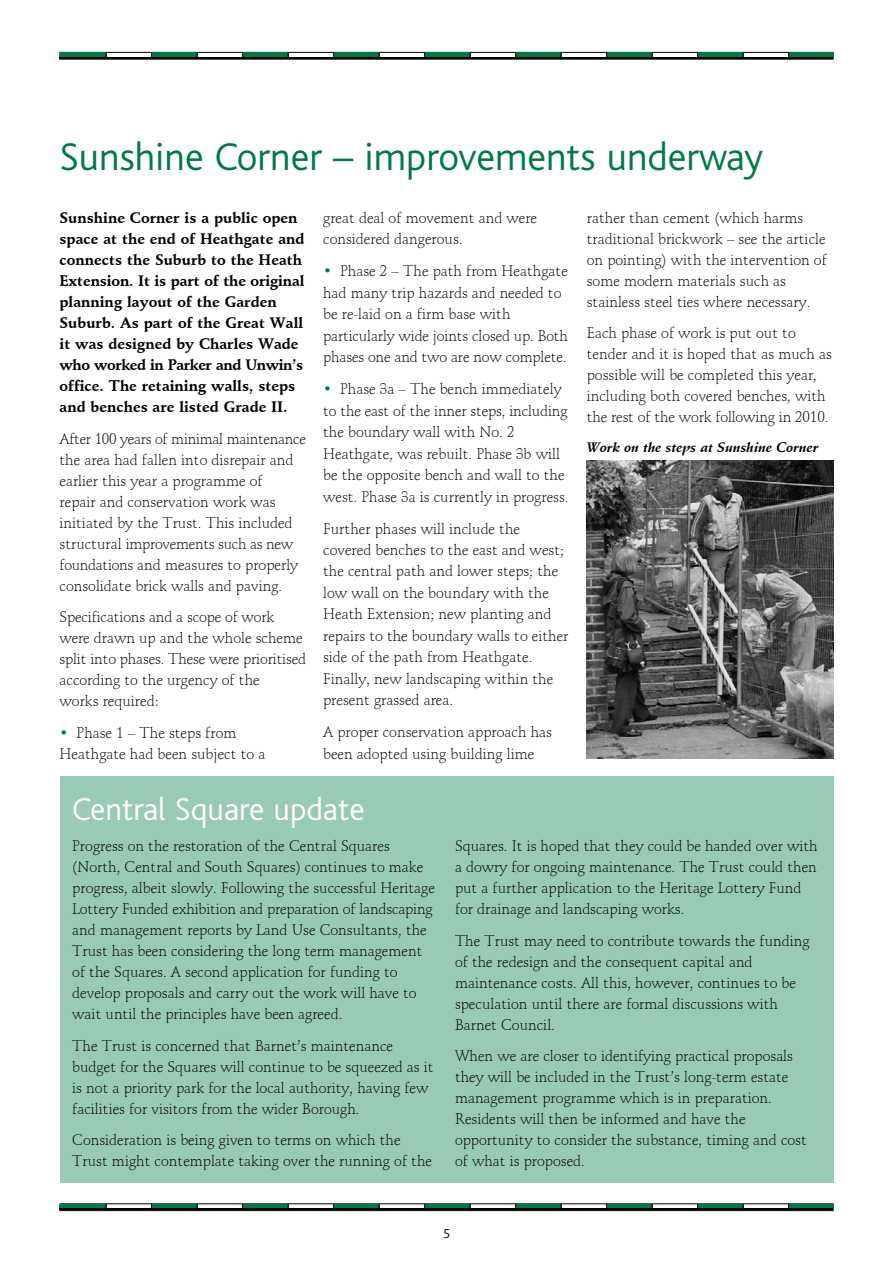
<style>
.page{position:relative;width:893px;height:1263px;background:#fff}
.page>*{position:absolute;margin:0;border:0;box-sizing:border-box;transform-origin:0 0}
.t1{font:300 40.5px "Bliss";color:#007a45}
.t2{font:300 33px "Bliss";color:#fff}
.t3{font:15px/21px "Schneidler BT Light";color:#000}
.t4{font:15px/21px "Schneidler BT Bold";color:#000}
.t5{font:italic 13.5px "Schneidler BT Bold";color:#000}
.t6{font:300 13.5px "Bliss";color:#000}
.s1{color:#007a45}
</style>
<div class="page">
<div style="left:60px;top:1203px;width:773px;height:8px;border:1px solid #000"></div>
<div style="left:60px;top:52px;width:773px;height:8px;border:1px solid #000"></div>
<div style="left:60px;top:52px;width:46px;height:6px;background:#007a45"></div>
<div style="left:152px;top:52px;width:45px;height:6px;background:#007a45"></div>
<div style="left:243px;top:52px;width:45px;height:6px;background:#007a45"></div>
<div style="left:334px;top:52px;width:45px;height:6px;background:#007a45"></div>
<div style="left:425px;top:52px;width:45px;height:6px;background:#007a45"></div>
<div style="left:516px;top:52px;width:45px;height:6px;background:#007a45"></div>
<div style="left:607px;top:52px;width:45px;height:6px;background:#007a45"></div>
<div style="left:698px;top:52px;width:45px;height:6px;background:#007a45"></div>
<div style="left:789px;top:52px;width:44px;height:6px;background:#007a45"></div>
<hr style="left:60px;top:57px;width:773px;height:2px;background:#000">
<div style="left:60px;top:1204px;width:46px;height:6px;background:#007a45"></div>
<div style="left:152px;top:1204px;width:45px;height:6px;background:#007a45"></div>
<div style="left:243px;top:1204px;width:45px;height:6px;background:#007a45"></div>
<div style="left:334px;top:1204px;width:45px;height:6px;background:#007a45"></div>
<div style="left:425px;top:1204px;width:45px;height:6px;background:#007a45"></div>
<div style="left:516px;top:1204px;width:45px;height:6px;background:#007a45"></div>
<div style="left:607px;top:1204px;width:45px;height:6px;background:#007a45"></div>
<div style="left:698px;top:1204px;width:45px;height:6px;background:#007a45"></div>
<div style="left:789px;top:1204px;width:44px;height:6px;background:#007a45"></div>
<hr style="left:60px;top:1208px;width:773px;height:2px;background:#000">
<div style="left:60px;top:776px;width:773px;height:406px;background:#99cab5"></div>
<img style="left:587px;top:461px;width:246px;height:298px">
<h1 class="t1" style="left:60px;top:135px;width:706px">Sunshine Corner – improvements underway</h1>
<p class="t4" style="left:60px;top:207px;width:247px">Sunshine Corner is a public open space at the end of Heathgate and connects the Suburb to the Heath<br>Extension. It is part of the original planning layout of the Garden<br>Suburb. As part of the Great Wall it was designed by Charles Wade who worked in Parker and Unwin’s office. The retaining walls, steps and benches are listed Grade II.</p>
<p class="t3" style="left:60px;top:428px;width:248px">After 100 years of minimal maintenance the area had fallen into disrepair and earlier this year a programme of<br>repair and conservation work was initiated by the Trust. This included structural improvements such as new foundations and measures to properly consolidate brick walls and paving.</p>
<p class="t3" style="left:60px;top:606px;width:248px">Specifications and a scope of work were drawn up and the whole scheme split into phases. These were prioritised according to the urgency of the<br>works required:</p>
<p class="t3" style="left:60px;top:722px;width:207px"><span class="s1">•</span> Phase 1 – The steps from<br>Heathgate had been subject to a</p>
<p class="t3" style="left:323px;top:207px;width:215px;line-height:21.5px">great deal of movement and were considered dangerous.</p>
<p class="t3" style="left:323px;top:260px;width:246px;line-height:21.5px"><span class="s1">•</span> Phase 2 – The path from Heathgate had many trip hazards and needed to be re-laid on a firm base with particularly wide joints closed up. Both phases one and two are now complete.</p>
<p class="t3" style="left:323px;top:378px;width:247px;line-height:21.5px"><span class="s1">•</span> Phase 3a – The bench immediately to the east of the inner steps, including the boundary wall with No. 2<br>Heathgate, was rebuilt. Phase 3b will be the opposite bench and wall to the west. Phase 3a is currently in progress.</p>
<p class="t3" style="left:323px;top:518px;width:247px;line-height:21.5px">Further phases will include the covered benches to the east and west; the central path and lower steps; the low wall on the boundary with the Heath Extension; new planting and repairs to the boundary walls to either side of the path from Heathgate.<br>Finally, new landscaping within the present grassed area.</p>
<p class="t3" style="left:323px;top:721px;width:230px;line-height:21.5px">A proper conservation approach has been adopted using building lime</p>
<p class="t3" style="left:587px;top:207px;width:242px">rather than cement (which harms traditional brickwork – see the article on pointing) with the intervention of some modern materials such as stainless steel ties where necessary.</p>
<p class="t3" style="left:587px;top:323px;width:246px">Each phase of work is put out to tender and it is hoped that as much as possible will be completed this year, including both covered benches, with the rest of the work following in 2010.</p>
<p class="t5" style="left:587px;top:439px;width:233px">Work on the steps at Sunshine Corner</p>
<h2 class="t2" style="left:72px;top:791px;width:294px">Central Square update</h2>
<p class="t3" style="left:72px;top:835px;width:364px">Progress on the restoration of the Central Squares (North, Central and South Squares) continues to make progress, albeit slowly. Following the successful Heritage Lottery Funded exhibition and preparation of landscaping and management reports by Land Use Consultants, the Trust has been considering the long term management of the Squares. A second application for funding to develop proposals and carry out the work will have to wait until the principles have been agreed.</p>
<p class="t3" style="left:72px;top:1035px;width:363px">The Trust is concerned that Barnet’s maintenance budget for the Squares will continue to be squeezed as it is not a priority park for the local authority, having few facilities for visitors from the wider Borough.</p>
<p class="t3" style="left:72px;top:1129px;width:361px">Consideration is being given to terms on which the<br>Trust might contemplate taking over the running of the</p>
<p class="t3" style="left:455px;top:835px;width:364px">Squares. It is hoped that they could be handed over with a dowry for ongoing maintenance. The Trust could then put a further application to the Heritage Lottery Fund for drainage and landscaping works.</p>
<p class="t3" style="left:455px;top:930px;width:356px">The Trust may need to contribute towards the funding of the redesign and the consequent capital and maintenance costs. All this, however, continues to be speculation until there are formal discussions with Barnet Council.</p>
<p class="t3" style="left:455px;top:1045px;width:353px">When we are closer to identifying practical proposals they will be included in the Trust’s long-term estate management programme which is in preparation.<br>Residents will then be informed and have the opportunity to consider the substance, timing and cost of what is proposed.</p>
<p class="t6" style="left:443px;top:1227px;width:8px">5</p>
</div>
